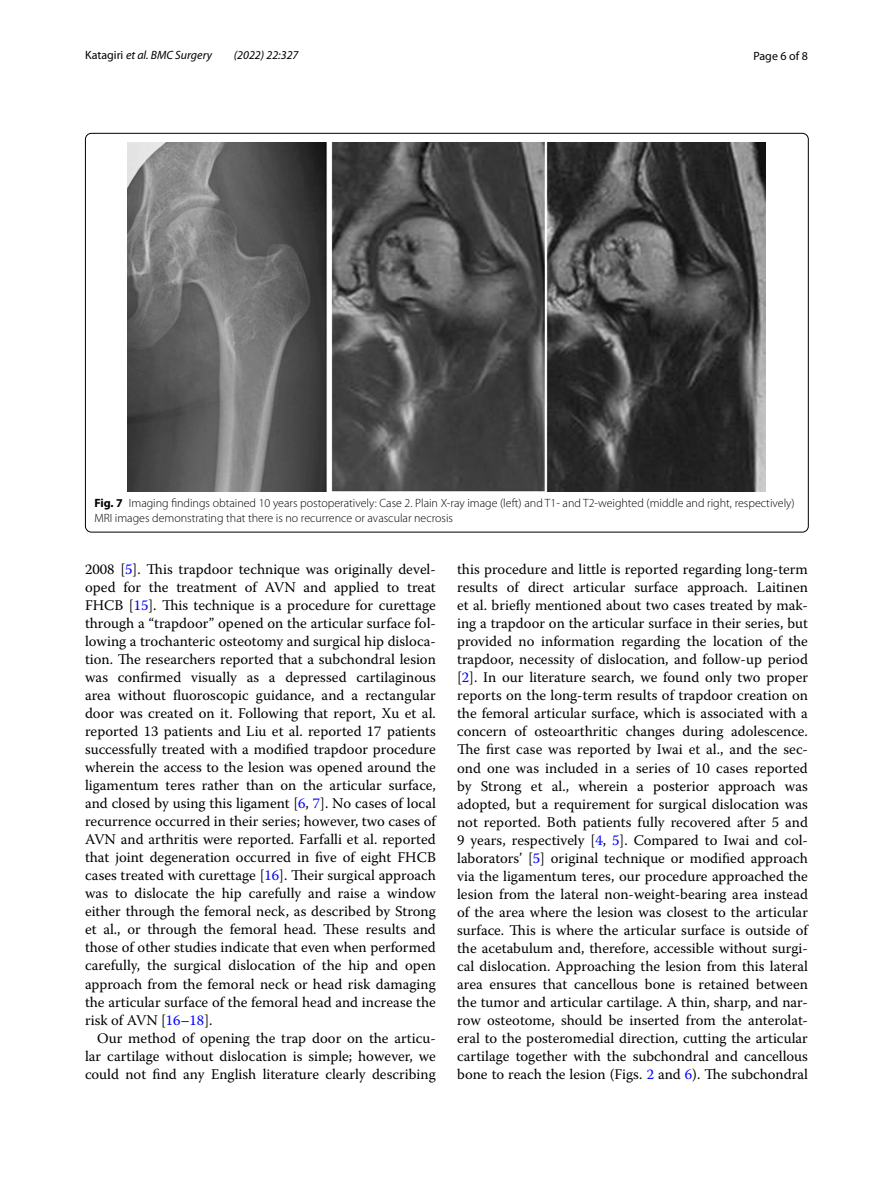
<style>
.page{position:relative;width:893px;height:1187px;background:#fff}
.page>*{position:absolute;margin:0;border:0;box-sizing:border-box;transform-origin:0 0}
.t1{font:14.7px/18px "Warnock Pro";color:#000;text-align:justify}
.t2{font:300 12px/15px "Myriad Pro";color:#000}
.t3{font:italic 12px "Myriad Pro";color:#000}
.t4{font:12px "Myriad Pro";color:#000}
.s1{font-style:normal}
.s2{font-weight:700}
.s3{color:#00f}
</style>
<div class="page">
<img style="left:128px;top:142px;width:638px;height:349px">
<p class="t3" style="left:85px;top:48px;width:128px"><span class="s1">Katagiri</span> et al. BMC Surgery</p>
<p class="t3" style="left:234px;top:48px;width:66px">(2022) 22:327</p>
<p class="t4" style="left:753px;top:48px;width:56px">Page 6 of 8</p>
<p class="t2" style="left:94px;top:495px;width:702px"><span class="s2">Fig. 7</span> Imaging findings obtained 10 years postoperatively: Case 2. Plain X-ray image (left) and T1- and T2-weighted (middle and right, respectively)<br>MRI images demonstrating that there is no recurrence or avascular necrosis</p>
<p class="t1" style="left:85px;top:560px;width:352px">2008 [<span class="s3">5</span>]. This trapdoor technique was originally devel&shy;oped for the treatment of AVN and applied to treat FHCB [<span class="s3">15</span>]. This technique is a procedure for curettage through a “trapdoor” opened on the articular surface fol&shy;lowing a trochanteric osteotomy and surgical hip disloca&shy;tion. The researchers reported that a subchondral lesion was confirmed visually as a depressed cartilaginous area without fluoroscopic guidance, and a rectangular door was created on it. Following that report, Xu et al. reported 13 patients and Liu et al. reported 17 patients successfully treated with a modified trapdoor procedure wherein the access to the lesion was opened around the ligamentum teres rather than on the articular surface, and closed by using this ligament [<span class="s3">6</span>, <span class="s3">7</span>]. No cases of local recurrence occurred in their series; however, two cases of AVN and arthritis were reported. Farfalli et al. reported that joint degeneration occurred in five of eight FHCB cases treated with curettage [<span class="s3">16</span>]. Their surgical approach was to dislocate the hip carefully and raise a window either through the femoral neck, as described by Strong et al., or through the femoral head. These results and those of other studies indicate that even when performed carefully, the surgical dislocation of the hip and open approach from the femoral neck or head risk damaging the articular surface of the femoral head and increase the risk of AVN [<span class="s3">16</span>–<span class="s3">18</span>].</p>
<p class="t1" style="left:85px;top:1028px;width:352px;text-indent:12px">Our method of opening the trap door on the articu&shy;lar cartilage without dislocation is simple; however, we could not find any English literature clearly describing</p>
<p class="t1" style="left:457px;top:560px;width:352px">this procedure and little is reported regarding long-term results of direct articular surface approach. Laitinen et al. briefly mentioned about two cases treated by mak&shy;ing a trapdoor on the articular surface in their series, but provided no information regarding the location of the trapdoor, necessity of dislocation, and follow-up period [<span class="s3">2</span>]. In our literature search, we found only two proper reports on the long-term results of trapdoor creation on the femoral articular surface, which is associated with a concern of osteoarthritic changes during adolescence.<br>The first case was reported by Iwai et al., and the sec&shy;ond one was included in a series of 10 cases reported by Strong et al., wherein a posterior approach was adopted, but a requirement for surgical dislocation was not reported. Both patients fully recovered after 5 and 9 years, respectively [<span class="s3">4</span>, <span class="s3">5</span>]. Compared to Iwai and col&shy;laborators’ [<span class="s3">5</span>] original technique or modified approach via the ligamentum teres, our procedure approached the lesion from the lateral non-weight-bearing area instead of the area where the lesion was closest to the articular surface. This is where the articular surface is outside of the acetabulum and, therefore, accessible without surgi&shy;cal dislocation. Approaching the lesion from this lateral area ensures that cancellous bone is retained between the tumor and articular cartilage. A thin, sharp, and nar&shy;row osteotome, should be inserted from the anterolat&shy;eral to the posteromedial direction, cutting the articular cartilage together with the subchondral and cancellous bone to reach the lesion (Figs. <span class="s3">2</span> and <span class="s3">6</span>). The subchondral</p>
</div>
